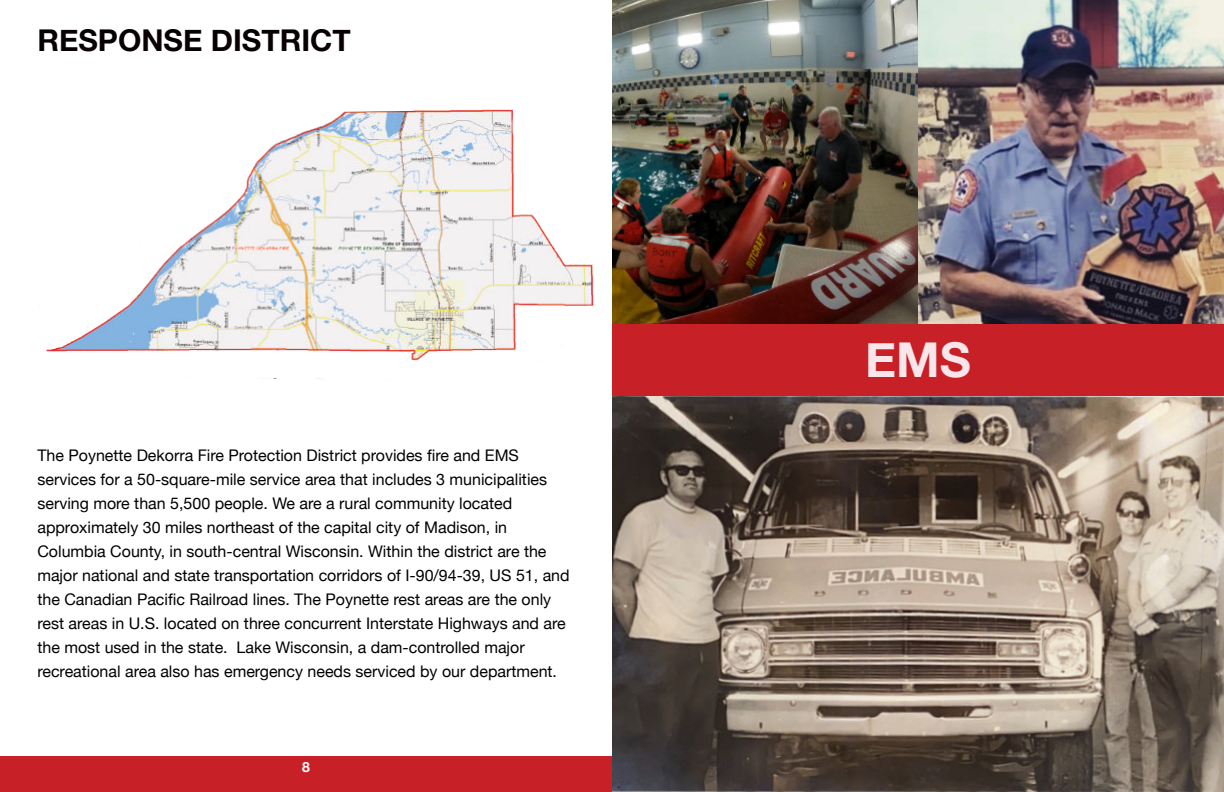
<style>
.page{position:relative;width:1224px;height:792px;background:#fff}
.page>*{position:absolute;margin:0;border:0;box-sizing:border-box;transform-origin:0 0}
.t1{font:700 48px "Helvetica Neue";color:#f9e6ea}
.t2{font:700 30px "Helvetica Neue";color:#080002}
.t3{font:16px/24px "Helvetica Neue";color:#000}
.t4{font:700 14px "Helvetica Neue";color:#fffefe}
</style>
<div class="page">
<div style="left:0;top:756px;width:612px;height:36px;background:#c72026"></div>
<img style="left:39px;top:110px;width:554px;height:269px">
<div style="left:612px;top:324px;width:612px;height:72px;background:#c72026"></div>
<img style="left:612px;top:0;width:612px;height:324px">
<img style="left:612px;top:396px;width:612px;height:396px">
<h2 class="t2" style="left:37px;top:22px;width:315px">RESPONSE DISTRICT</h2>
<p class="t3" style="left:37px;top:443px;width:534px">The Poynette Dekorra Fire Protection District provides fire and EMS services for a 50-square-mile service area that includes 3 municipalities serving more than 5,500 people. We are a rural community located approximately 30 miles northeast of the capital city of Madison, in Columbia County, in south-central Wisconsin. Within the district are the major national and state transportation corridors of I-90/94-39, US 51, and the Canadian Pacific Railroad lines. The Poynette rest areas are the only rest areas in U.S. located on three concurrent Interstate Highways and are the most used in the state. Lake Wisconsin, a dam-controlled major recreational area also has emergency needs serviced by our department.</p>
<p class="t4" style="left:302px;top:759px;width:9px">8</p>
<h1 class="t1" style="left:865px;top:330px;width:107px">EMS</h1>
</div>
